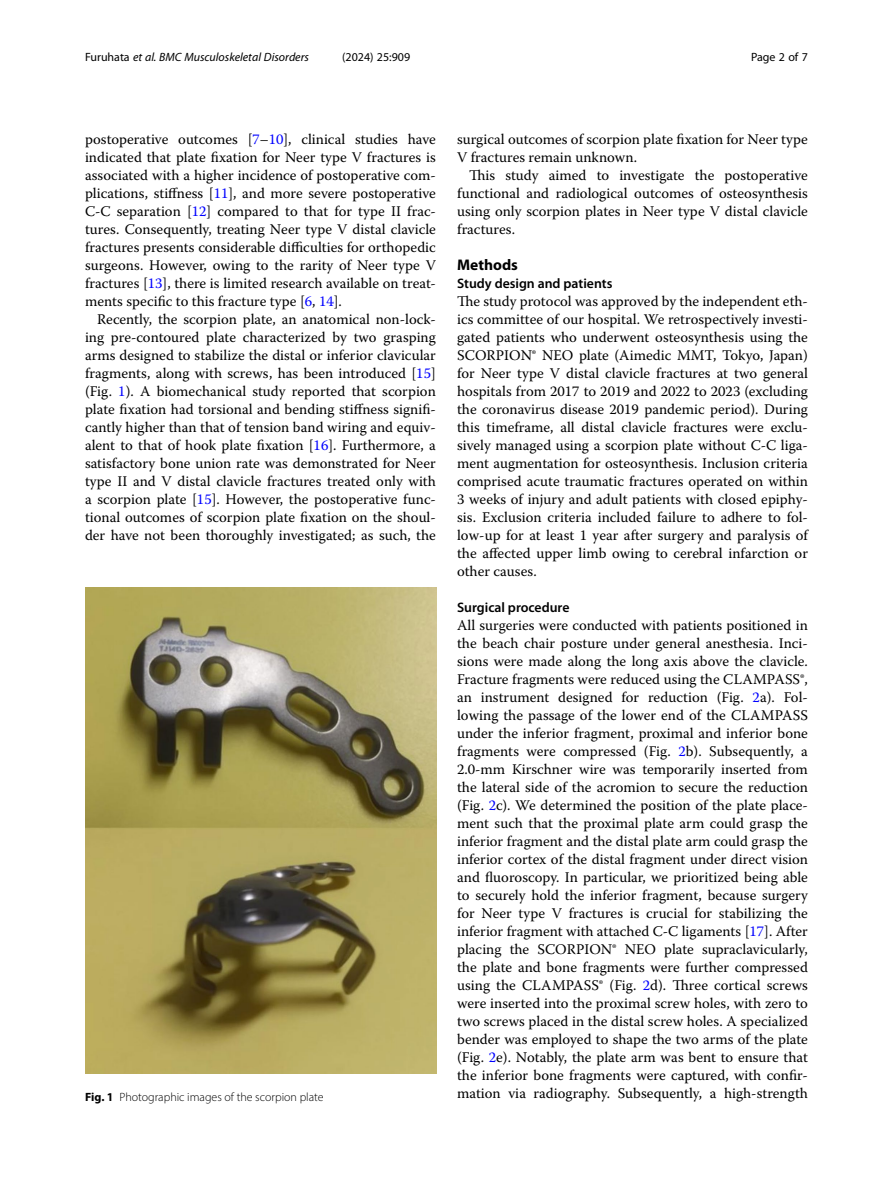
<style>
.page{position:relative;width:893px;height:1191px;background:#fff}
.page>*{position:absolute;margin:0;border:0;box-sizing:border-box;transform-origin:0 0}
.Head_1{font:700 15.45px "Myriad Pro";color:#000}
.Body_Text{font:14.7px/18px "Warnock Pro";color:#000;text-align:justify}
.Body_Text_Indent{font:14.7px/18px "Warnock Pro";color:#000;text-align:justify}
.Head_2_After_1{font:600 13.8px "Myriad Pro";color:#000}
.Head_2{font:600 13.8px "Myriad Pro";color:#000}
.Figure_Caption{font:300 12px "Myriad Pro";color:#000}
.t1{font:italic 12px "Myriad Pro";color:#000}
.t2{font:12px "Myriad Pro";color:#000}
.s1{font-style:normal}
.s2{color:#00f}
.s3{font-weight:700}
</style>
<div class="page">
<img style="left:85px;top:588px;width:351px;height:486px">
<p class="t1" style="left:85px;top:50px;width:225px"><span class="s1">Furuhata</span> et al. BMC Musculoskeletal Disorders</p>
<p class="t2" style="left:342px;top:50px;width:70px">(2024) 25:909</p>
<p class="t2" style="left:751px;top:50px;width:58px">Page 2 of 7</p>
<p class="Body_Text" style="left:85px;top:130px;width:352px">postoperative outcomes [<span class="s2">7</span>–<span class="s2">10</span>], clinical studies have indicated that plate fixation for Neer type V fractures is associated with a higher incidence of postoperative com&shy;plications, stiffness [<span class="s2">11</span>], and more severe postoperative C-C separation [<span class="s2">12</span>] compared to that for type II frac&shy;tures. Consequently, treating Neer type V distal clavicle fractures presents considerable difficulties for orthopedic surgeons. However, owing to the rarity of Neer type V fractures [<span class="s2">13</span>], there is limited research available on treat&shy;ments specific to this fracture type [<span class="s2">6</span>, <span class="s2">14</span>].</p>
<p class="Body_Text_Indent" style="left:85px;top:310px;width:352px;text-indent:12px">Recently, the scorpion plate, an anatomical non-lock&shy;ing pre-contoured plate characterized by two grasping arms designed to stabilize the distal or inferior clavicular fragments, along with screws, has been introduced [<span class="s2">15</span>] (Fig. <span class="s2">1</span>). A biomechanical study reported that scorpion plate fixation had torsional and bending stiffness signifi&shy;cantly higher than that of tension band wiring and equiv&shy;alent to that of hook plate fixation [<span class="s2">16</span>]. Furthermore, a satisfactory bone union rate was demonstrated for Neer type II and V distal clavicle fractures treated only with a scorpion plate [<span class="s2">15</span>]. However, the postoperative func&shy;tional outcomes of scorpion plate fixation on the shoul&shy;der have not been thoroughly investigated; as such, the</p>
<p class="Body_Text_Indent" style="left:457px;top:130px;width:352px">surgical outcomes of scorpion plate fixation for Neer type<br>V fractures remain unknown.</p>
<p class="Body_Text_Indent" style="left:457px;top:166px;width:352px;text-indent:12px">This study aimed to investigate the postoperative functional and radiological outcomes of osteosynthesis using only scorpion plates in Neer type V distal clavicle fractures.</p>
<p class="Head_1" style="left:457px;top:255px;width:62px">Methods</p>
<p class="Head_2_After_1" style="left:457px;top:275px;width:157px">Study design and patients</p>
<p class="Body_Text" style="left:457px;top:292px;width:352px">The study protocol was approved by the independent eth&shy;ics committee of our hospital. We retrospectively investi&shy;gated patients who underwent osteosynthesis using the SCORPION® NEO plate (Aimedic MMT, Tokyo, Japan) for Neer type V distal clavicle fractures at two general hospitals from 2017 to 2019 and 2022 to 2023 (excluding the coronavirus disease 2019 pandemic period). During this timeframe, all distal clavicle fractures were exclu&shy;sively managed using a scorpion plate without C-C liga&shy;ment augmentation for osteosynthesis. Inclusion criteria comprised acute traumatic fractures operated on within 3 weeks of injury and adult patients with closed epiphy&shy;sis. Exclusion criteria included failure to adhere to fol&shy;low-up for at least 1 year after surgery and paralysis of the affected upper limb owing to cerebral infarction or other causes.</p>
<p class="Head_2" style="left:457px;top:599px;width:114px">Surgical procedure</p>
<p class="Body_Text" style="left:457px;top:616px;width:352px">All surgeries were conducted with patients positioned in the beach chair posture under general anesthesia. Inci&shy;sions were made along the long axis above the clavicle.<br>Fracture fragments were reduced using the CLAMPASS®, an instrument designed for reduction (Fig. <span class="s2">2</span>a). Fol&shy;lowing the passage of the lower end of the CLAMPASS under the inferior fragment, proximal and inferior bone fragments were compressed (Fig. <span class="s2">2</span>b). Subsequently, a 2.0-mm Kirschner wire was temporarily inserted from the lateral side of the acromion to secure the reduction (Fig. <span class="s2">2</span>c). We determined the position of the plate place&shy;ment such that the proximal plate arm could grasp the inferior fragment and the distal plate arm could grasp the inferior cortex of the distal fragment under direct vision and fluoroscopy. In particular, we prioritized being able to securely hold the inferior fragment, because surgery for Neer type V fractures is crucial for stabilizing the inferior fragment with attached C-C ligaments [<span class="s2">17</span>]. After placing the SCORPION® NEO plate supraclavicularly, the plate and bone fragments were further compressed using the CLAMPASS® (Fig. <span class="s2">2</span>d). Three cortical screws were inserted into the proximal screw holes, with zero to two screws placed in the distal screw holes. A specialized bender was employed to shape the two arms of the plate (Fig. <span class="s2">2</span>e). Notably, the plate arm was bent to ensure that the inferior bone fragments were captured, with confir-</p>
<p class="Figure_Caption" style="left:85px;top:1089px;width:240px"><span class="s3">Fig. 1</span> Photographic images of the scorpion plate</p>
<p class="Body_Text" style="left:457px;top:1084px;width:352px">mation via radiography. Subsequently, a high-strength</p>
</div>
